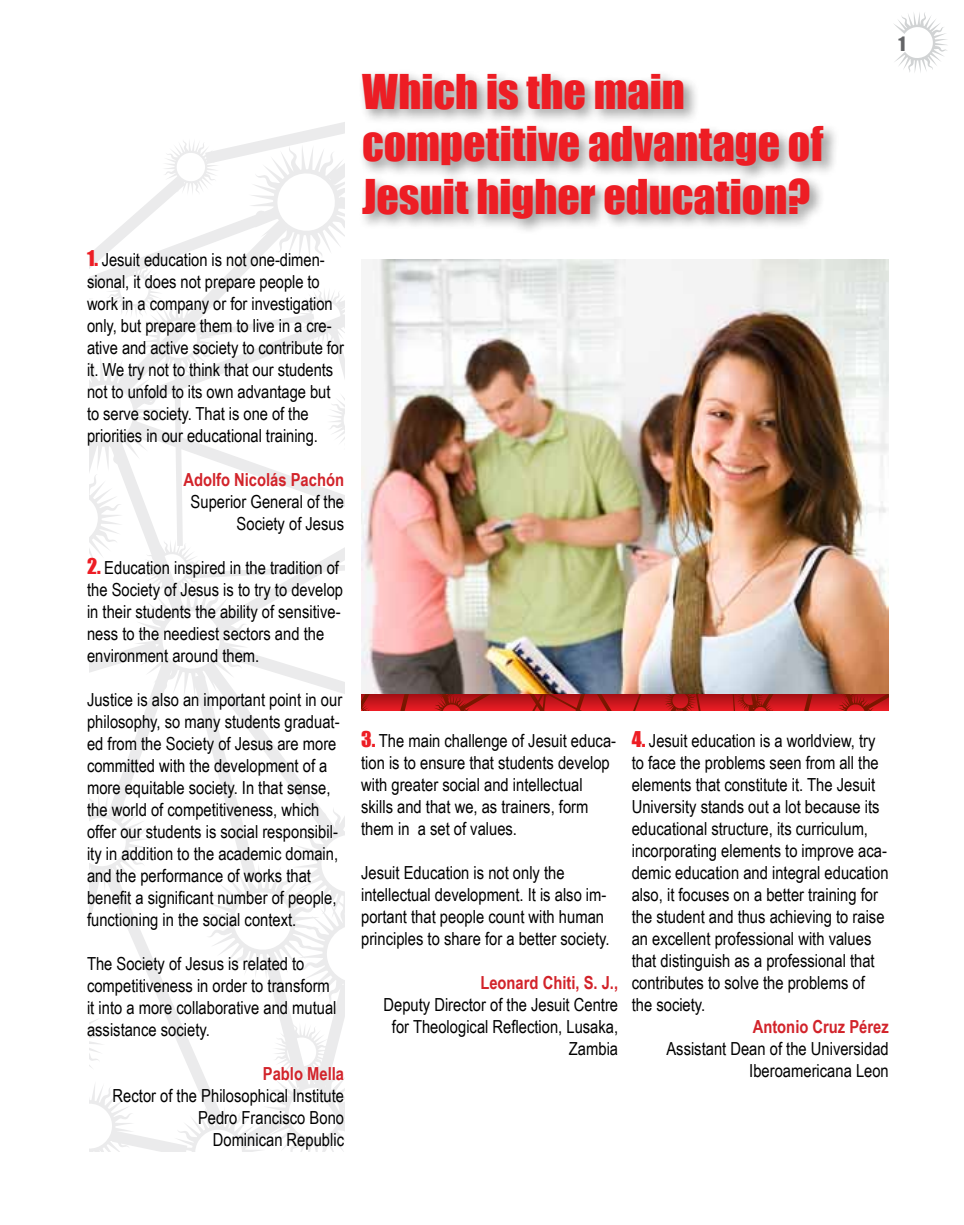
<style>
.page{position:relative;width:964px;height:1225px;background:#fff}
.page>*{position:absolute;margin:0;border:0;box-sizing:border-box;transform-origin:0 0}
.t1{font:44px/52.8px "Impact";color:#ed1d24}
.t2{font:18.2px "Impact";color:#636466}
.t3{font:18px/22px "Arial Narrow";color:#000}
.t4{font:700 18px "Arial Narrow";color:#d2232a}
.s1{font-family:"Impact";font-size:20px;color:#ed1d24}
</style>
<div class="page">
<svg style="left:361px;top:693px;width:528px;height:17px"></svg>
<svg style="left:89px;top:122px;width:255px;height:1029px"></svg>
<svg style="left:894px;top:13px;width:53px;height:59px"></svg>
<img style="left:361px;top:260px;width:528px;height:433px">
<div style="left:356px;top:69px;width:482px;height:166px;background:#000;opacity:.43"></div>
<p class="t3" style="left:87px;top:247px;width:258px"><span class="s1">1.</span> Jesuit education is not one-dimen&shy;sional, it does not prepare people to work in a company or for investigation only, but prepare them to live in a cre&shy;ative and active society to contribute for it. We try not to think that our students not to unfold to its own advantage but to serve society. That is one of the priorities in our educational training.</p>
<p class="t4" style="left:183px;top:466px;width:162px">Adolfo Nicolás Pachón</p>
<p class="t3" style="left:191px;top:489px;width:155px;text-align:right">Superior General of the<br>Society of Jesus</p>
<p class="t3" style="left:87px;top:555px;width:257px"><span class="s1">2.</span> Education inspired in the tradition of the Society of Jesus is to try to develop in their students the ability of sensitive&shy;ness to the neediest sectors and the environment around them.</p>
<p class="t3" style="left:87px;top:687px;width:257px">Justice is also an important point in our philosophy, so many students graduat&shy;ed from the Society of Jesus are more committed with the development of a more equitable society. In that sense, the world of competitiveness, which offer our students is social responsibil&shy;ity in addition to the academic domain, and the performance of works that benefit a significant number of people, functioning in the social context.</p>
<p class="t3" style="left:87px;top:951px;width:251px">The Society of Jesus is related to competitiveness in order to transform it into a more collaborative and mutual assistance society.</p>
<p class="t4" style="left:263px;top:1059px;width:83px">Pablo Mella</p>
<p class="t3" style="left:113px;top:1083px;width:233px;text-align:right">Rector of the Philosophical Institute<br>Pedro Francisco Bono<br>Dominican Republic</p>
<h1 class="t1" style="left:362px;top:64px;width:463px">Which is the main competitive advantage of<br>Jesuit higher education?</h1>
<p class="t2" style="left:898px;top:29px;width:8px">1</p>
<p class="t3" style="left:361px;top:729px;width:256px"><span class="s1">3.</span> The main challenge of Jesuit educa&shy;tion is to ensure that students develop with greater social and intellectual skills and that we, as trainers, form them in a set of values.</p>
<p class="t3" style="left:361px;top:861px;width:250px">Jesuit Education is not only the intellectual development. It is also im&shy;portant that people count with human principles to share for a better society.</p>
<p class="t4" style="left:480px;top:969px;width:139px">Leonard Chiti, S. J.,</p>
<p class="t3" style="left:383px;top:993px;width:236px;text-align:right">Deputy Director of the Jesuit Centre for Theological Reflection, Lusaka,<br>Zambia</p>
<p class="t3" style="left:632px;top:729px;width:258px"><span class="s1">4.</span> Jesuit education is a worldview, try to face the problems seen from all the elements that constitute it. The Jesuit University stands out a lot because its educational structure, its curriculum, incorporating elements to improve aca&shy;demic education and integral education also, it focuses on a better training for the student and thus achieving to raise an excellent professional with values that distinguish as a professional that contributes to solve the problems of the society.</p>
<p class="t4" style="left:753px;top:1013px;width:138px">Antonio Cruz Pérez</p>
<p class="t3" style="left:666px;top:1037px;width:224px;text-align:right">Assistant Dean of the Universidad<br>Iberoamericana Leon</p>
</div>
